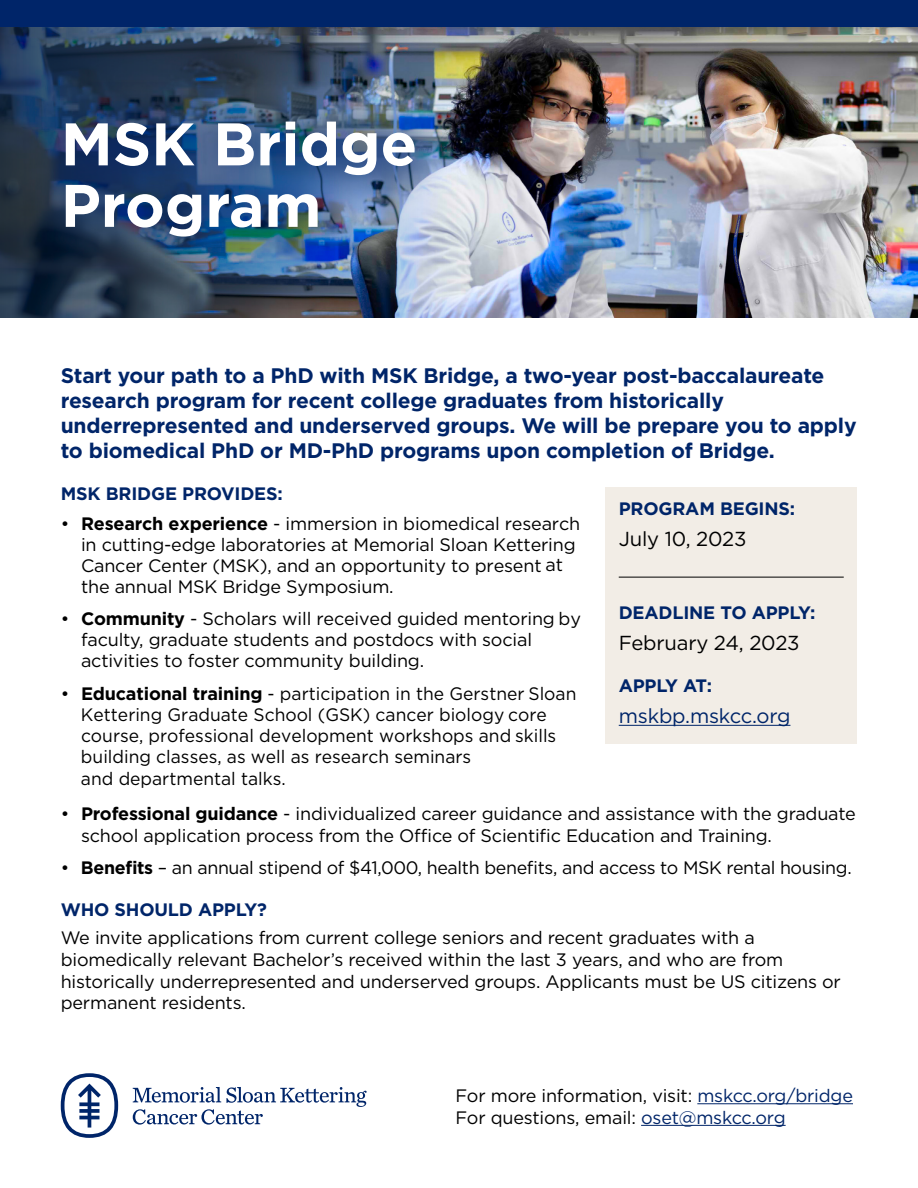
<style>
.page{position:relative;width:918px;height:1188px;background:#fff}
.page>*{position:absolute;margin:0;border:0;box-sizing:border-box;transform-origin:0 0}
.t1{font:700 60px/61.5px "Gotham";color:#fff}
.t2{font:700 21px/25.2px "Gotham";letter-spacing:-.01em;color:#002569}
.t3{font:20.25px "Gotham";letter-spacing:-.01em;color:#000}
.t4{font:20.25px "Gotham";letter-spacing:-.01em;color:#002569}
.t5{font:18px/21.6px "Gotham";letter-spacing:-.01em;color:#000}
.t6{font:700 18px "Gotham";letter-spacing:-.01em;color:#002569}
.s1{font-weight:700}
.s2{color:#002569}
</style>
<div class="page">
<div style="left:0;top:0;width:918px;height:27px;background:#002569"></div>
<svg style="left:133px;top:1087px;width:234px;height:38px"></svg>
<svg style="left:61px;top:1073px;width:57px;height:65px"></svg>
<img style="left:459px;top:27px;width:459px;height:290px">
<div style="left:605px;top:488px;width:252px;height:256px;background:#f2ede6"></div>
<hr style="left:619px;top:577px;width:225px;height:1px;background:#000">
<hr style="left:619px;top:725px;width:171px;height:1px;background:#002569">
<img style="left:0;top:27px;width:459px;height:290px">
<div style="left:22px;top:79px;width:435px;height:200px;background:#002569;opacity:.75"></div>
<hr style="left:697px;top:1103px;width:156px;height:1px;background:#002569">
<hr style="left:641px;top:1125px;width:145px;height:1px;background:#002569">
<h1 class="t1" style="left:61px;top:113px;width:358px">MSK Bridge<br>Program</h1>
<p class="t2" style="left:61px;top:363px;width:797px">Start your path to a PhD with MSK Bridge, a two-year post-baccalaureate research program for recent college graduates from historically underrepresented and underserved groups. We will be prepare you to apply to biomedical PhD or MD-PhD programs upon completion of Bridge.</p>
<p class="t6" style="left:61px;top:482px;width:224px">MSK BRIDGE PROVIDES:</p>
<p class="t5" style="left:81px;top:512px;width:501px;line-height:21.1px;text-indent:-20px">• <span class="s1">Research experience</span> - immersion in biomedical research in cutting-edge laboratories at Memorial Sloan Kettering Cancer Center (MSK), and an opportunity to present at the annual MSK Bridge Symposium.</p>
<p class="t5" style="left:81px;top:608px;width:502px;line-height:20.9px;text-indent:-20px">• <span class="s1">Community</span> - Scholars will received guided mentoring by faculty, graduate students and postdocs with social activities to foster community building.</p>
<p class="t5" style="left:81px;top:682px;width:497px;text-indent:-20px">• <span class="s1">Educational training</span> - participation in the Gerstner Sloan Kettering Graduate School (GSK) cancer biology core course, professional development workshops and skills building classes, as well as research seminars<br>and departmental talks.</p>
<p class="t5" style="left:81px;top:803px;width:776px;text-indent:-20px">• <span class="s1">Professional guidance</span> - individualized career guidance and assistance with the graduate school application process from the Office of Scientific Education and Training.</p>
<p class="t5" style="left:61px;top:857px;width:792px">• <span class="s1">Benefits</span> – an annual stipend of $41,000, health benefits, and access to MSK rental housing.</p>
<p class="t6" style="left:61px;top:898px;width:208px">WHO SHOULD APPLY?</p>
<p class="t5" style="left:61px;top:927px;width:782px">We invite applications from current college seniors and recent graduates with a biomedically relevant Bachelor’s received within the last 3 years, and who are from historically underrepresented and underserved groups. Applicants must be US citizens or permanent residents.</p>
<p class="t6" style="left:619px;top:497px;width:178px">PROGRAM BEGINS:</p>
<p class="t3" style="left:619px;top:526px;width:129px">July 10, 2023</p>
<p class="t6" style="left:619px;top:601px;width:198px">DEADLINE TO APPLY:</p>
<p class="t3" style="left:619px;top:630px;width:182px">February 24, 2023</p>
<p class="t6" style="left:619px;top:674px;width:95px">APPLY AT:</p>
<p class="t4" style="left:619px;top:703px;width:173px">mskbp.mskcc.org</p>
<p class="t5" style="left:456px;top:1084px;width:399px">For more information, visit: <span class="s2">mskcc.org/bridge<br></span>For questions, email: <span class="s2">oset@mskcc.org</span></p>
</div>
